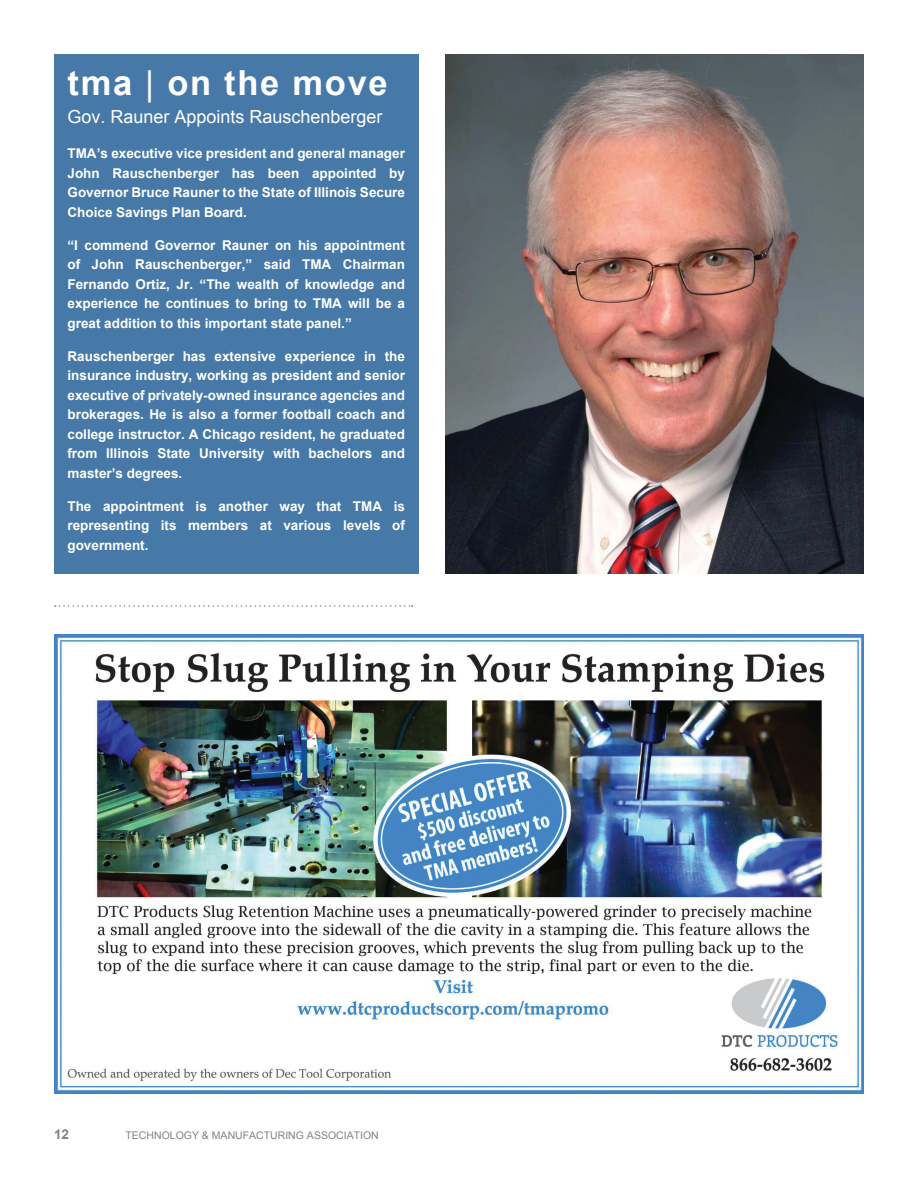
<style>
.page{position:relative;width:918px;height:1188px;background:#fff}
.page>*{position:absolute;margin:0;border:0;box-sizing:border-box;transform-origin:0 0}
.t1{font:700 34.5px "Arial";letter-spacing:.05em;color:#fff}
.t2{font:18px "Arial";color:#fff}
.t3{font:700 13.5px/19.5px "Arial";color:#fff;text-align:justify}
.t4{font:700 13.5px "Arial";color:#808285}
.t5{font:10.5px "Arial";color:#808285}
.s1{font-weight:400}
</style>
<div class="page">
<div style="left:54px;top:54px;width:364px;height:520px;background:#4679a8"></div>
<svg style="left:55px;top:605px;width:358px;height:2px"></svg>
<img style="left:54px;top:634px;width:810px;height:460px">
<img style="left:446px;top:54px;width:418px;height:520px">
<h1 class="t1" style="left:68px;top:64px;width:322px">tma <span class="s1">|</span> on the move</h1>
<h2 class="t2" style="left:68px;top:107px;width:317px">Gov. Rauner Appoints Rauschenberger</h2>
<p class="t3" style="left:68px;top:144px;width:339px">TMA’s executive vice president and general manager John Rauschenberger has been appointed by Governor Bruce Rauner to the State of Illinois Secure Choice Savings Plan Board.</p>
<p class="t3" style="left:68px;top:235px;width:339px">“I commend Governor Rauner on his appointment of John Rauschenberger,” said TMA Chairman Fernando Ortiz, Jr. “The wealth of knowledge and experience he continues to bring to TMA will be a great addition to this important state panel.”</p>
<p class="t3" style="left:68px;top:346px;width:339px">Rauschenberger has extensive experience in the insurance industry, working as president and senior executive of privately-owned insurance agencies and brokerages. He is also a former football coach and college instructor. A Chicago resident, he graduated from Illinois State University with bachelors and master’s degrees.</p>
<p class="t3" style="left:68px;top:496px;width:339px">The appointment is another way that TMA is representing its members at various levels of government.</p>
<p class="t4" style="left:54px;top:1126px;width:17px">12</p>
<p class="t5" style="left:126px;top:1129px;width:255px">TECHNOLOGY &amp; MANUFACTURING ASSOCIATION</p>
</div>
